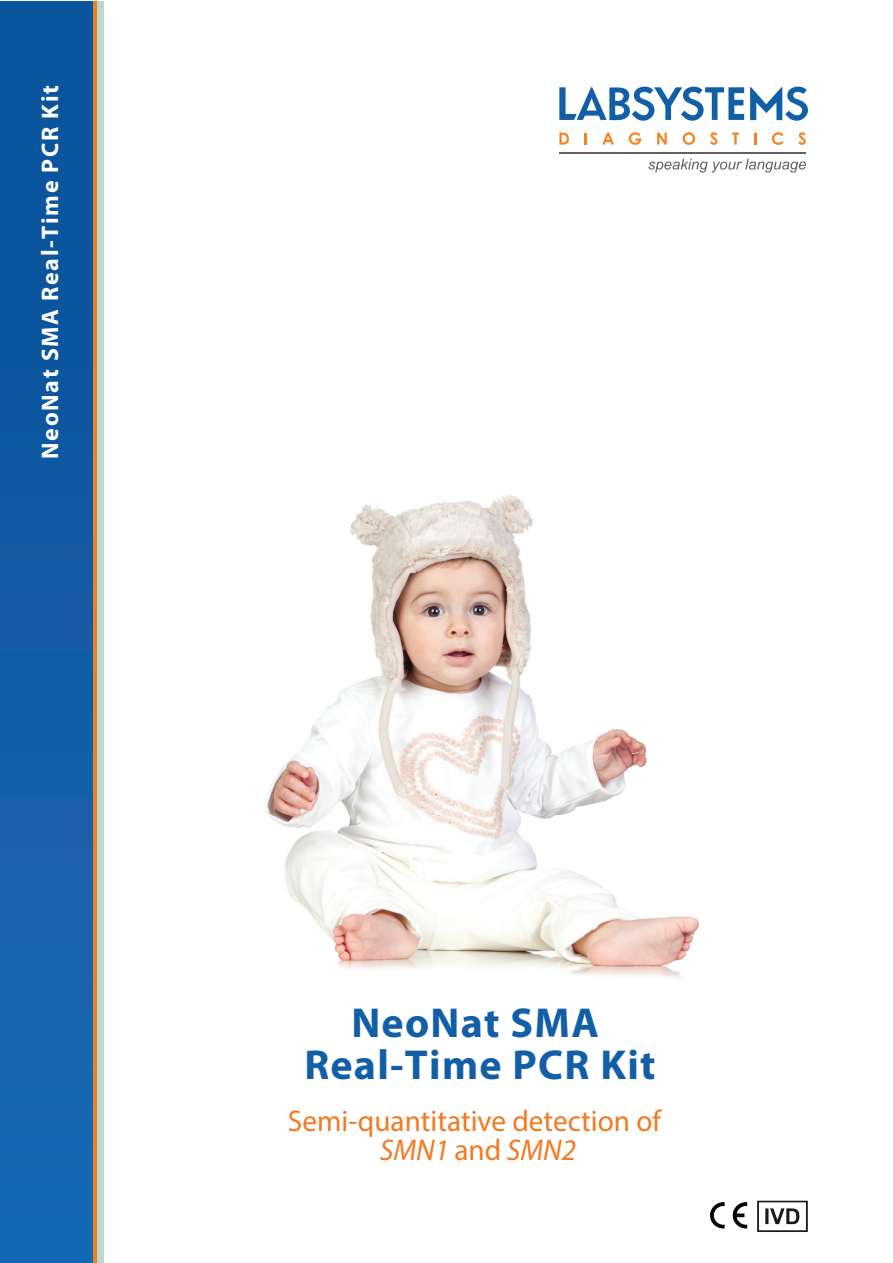
<style>
.page{position:relative;width:893px;height:1263px;background:#fff}
.page>*{position:absolute;margin:0;border:0;box-sizing:border-box;transform-origin:0 0}
.t1{font:700 42px/42px "Myriad Pro";letter-spacing:.03em;color:#125fa7;text-align:center}
.t2{font:30px/28.5px "Myriad Pro";color:#f47921;text-align:center}
.t3{font:700 24px "Myriad Pro";letter-spacing:.07em;color:#fff}
.s1{font-style:italic}
</style>
<div class="page">
<div style="left:0;top:2px;width:94px;height:1261px;background:linear-gradient(to right,#125da7,#125da7)"></div>
<svg style="left:94px;top:2px;width:4px;height:1261px;fill:#f07f22"></svg>
<svg style="left:750px;top:87px;width:58px;height:34px"></svg>
<svg style="left:559px;top:133px;width:10px;height:12px"></svg>
<svg style="left:585px;top:133px;width:2px;height:12px"></svg>
<svg style="left:602px;top:133px;width:12px;height:12px"></svg>
<svg style="left:629px;top:132px;width:12px;height:13px"></svg>
<svg style="left:657px;top:133px;width:10px;height:12px"></svg>
<svg style="left:683px;top:132px;width:12px;height:13px"></svg>
<svg style="left:710px;top:132px;width:7px;height:13px"></svg>
<svg style="left:732px;top:133px;width:7px;height:12px"></svg>
<svg style="left:754px;top:133px;width:2px;height:12px"></svg>
<svg style="left:772px;top:132px;width:12px;height:13px"></svg>
<svg style="left:798px;top:132px;width:8px;height:13px"></svg>
<svg style="left:648px;top:159px;width:158px;height:14px"></svg>
<svg style="left:559px;top:87px;width:185px;height:34px"></svg>
<hr style="left:560px;top:152px;width:246px;height:1px;background:#615f60">
<div style="left:98px;top:2px;width:6px;height:1261px;background:#bdd7ca"></div>
<img style="left:757px;top:1200px;width:51px;height:32px">
<img style="left:710px;top:1202px;width:38px;height:27px">
<img style="left:265px;top:494px;width:434px;height:484px">
<p class="t3" style="left:34px;top:459px;width:375px;rotate:-90deg">NeoNat SMA Real-Time PCR Kit</p>
<h1 class="t1" style="left:304px;top:1000px;width:353px">NeoNat SMA<br>Real-Time PCR Kit</h1>
<p class="t2" style="left:288px;top:1107px;width:375px">Semi-quantitative detection of<br><span class="s1">SMN1</span> and <span class="s1">SMN2</span></p>
</div>
